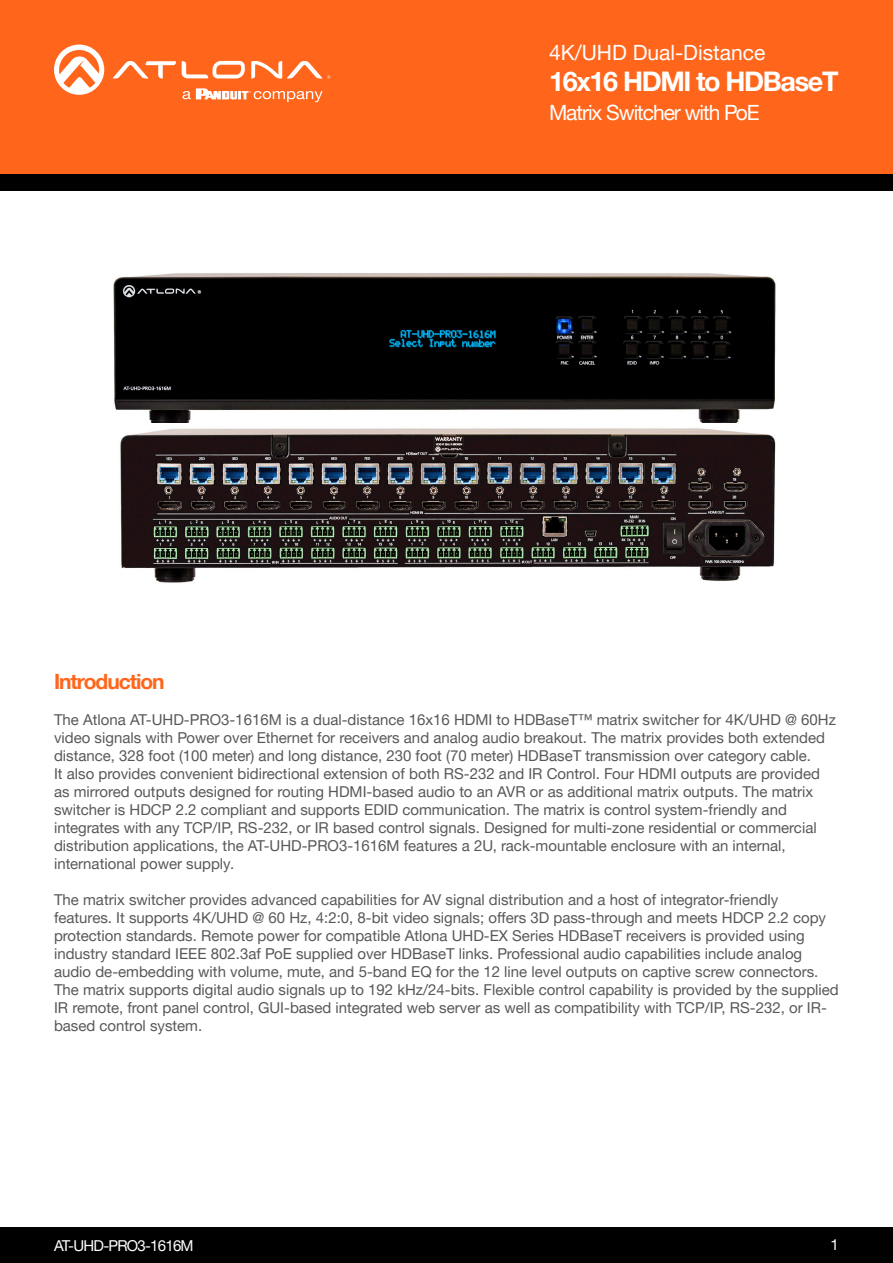
<style>
.page{position:relative;width:893px;height:1263px;background:#fff}
.page>*{position:absolute;margin:0;border:0;box-sizing:border-box;transform-origin:0 0}
.t1{font:700 27px "Helvetica Neue LTW1 G";letter-spacing:-.05em;color:#fff}
.t2{font:21px "Helvetica Neue LTW1 G";letter-spacing:-.05em;color:#fff}
.t3{font:21px "Helvetica Neue LTW1 G";color:#fff}
.Product_Type_First_P{font:700 21px "Helvetica Neue LTW1 G";letter-spacing:-.05em;color:#ff661c}
.t4{font:15px/18px "Helvetica Neue LTW1 G";color:#57585a}
.t5{font:15px "Helvetica Neue LTW1 G";letter-spacing:-.05em;color:#fff}
</style>
<div class="page">
<div style="left:0;top:1227px;width:893px;height:36px;background:#000"></div>
<div style="left:0;top:0;width:893px;height:174px;background:#ff661c"></div>
<div style="left:0;top:174px;width:893px;height:17px;background:#000"></div>
<svg style="left:182px;top:61px;width:63px;height:17px"></svg>
<svg style="left:113px;top:61px;width:63px;height:18px"></svg>
<svg style="left:251px;top:61px;width:79px;height:18px"></svg>
<svg style="left:54px;top:45px;width:50px;height:50px"></svg>
<svg style="left:183px;top:88px;width:140px;height:14px"></svg>
<img style="left:113px;top:273px;width:663px;height:150px">
<img style="left:120px;top:428px;width:656px;height:155px">
<h2 class="t3" style="left:549px;top:39px;width:218px">4K/UHD Dual-Distance</h2>
<h1 class="t1" style="left:549px;top:65px;width:291px">16x16 HDMI to HDBaseT</h1>
<h2 class="t2" style="left:549px;top:99px;width:212px">Matrix Switcher with PoE</h2>
<p class="Product_Type_First_P" style="left:54px;top:668px;width:112px">Introduction</p>
<p class="t4" style="left:54px;top:711px;width:783px">The Atlona AT-UHD-PRO3-1616M is a dual-distance 16x16 HDMI to HDBaseT™ matrix switcher for 4K/UHD @ 60Hz video signals with Power over Ethernet for receivers and analog audio breakout. The matrix provides both extended distance, 328 foot (100 meter) and long distance, 230 foot (70 meter) HDBaseT transmission over category cable.<br>It also provides convenient bidirectional extension of both RS-232 and IR Control. Four HDMI outputs are provided as mirrored outputs designed for routing HDMI-based audio to an AVR or as additional matrix outputs. The matrix switcher is HDCP 2.2 compliant and supports EDID communication. The matrix is control system-friendly and integrates with any TCP/IP, RS-232, or IR based control signals. Designed for multi-zone residential or commercial distribution applications, the AT-UHD-PRO3-1616M features a 2U, rack-mountable enclosure with an internal, international power supply.</p>
<p class="t4" style="left:54px;top:891px;width:786px">The matrix switcher provides advanced capabilities for AV signal distribution and a host of integrator-friendly features. It supports 4K/UHD @ 60 Hz, 4:2:0, 8-bit video signals; offers 3D pass-through and meets HDCP 2.2 copy protection standards. Remote power for compatible Atlona UHD-EX Series HDBaseT receivers is provided using industry standard IEEE 802.3af PoE supplied over HDBaseT links. Professional audio capabilities include analog audio de-embedding with volume, mute, and 5-band EQ for the 12 line level outputs on captive screw connectors.<br>The matrix supports digital audio signals up to 192 kHz/24-bits. Flexible control capability is provided by the supplied IR remote, front panel control, GUI-based integrated web server as well as compatibility with TCP/IP, RS-232, or IR&shy;based control system.</p>
<p class="t5" style="left:54px;top:1236px;width:141px">AT-UHD-PRO3-1616M</p>
<p class="t5" style="left:831px;top:1235px;width:10px">1</p>
</div>
